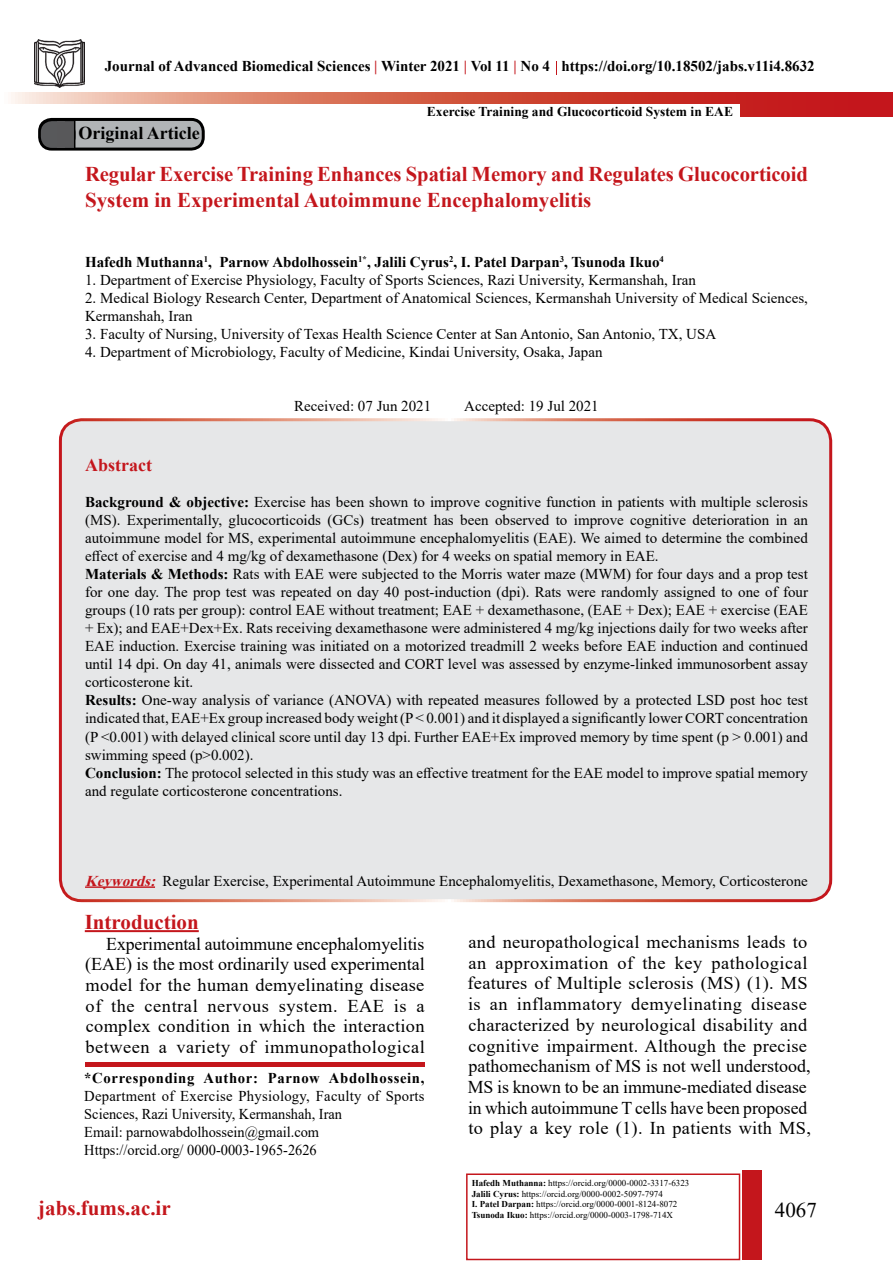
<style>
.page{position:relative;width:893px;height:1263px;background:#fff}
.page>*{position:absolute;margin:0;border:0;box-sizing:border-box;transform-origin:0 0}
.t1{font:700 21px/25.2px "Times New Roman";letter-spacing:-.005em;color:#c4161c}
.t2{font:21px "Times New Roman";color:#000}
.t3{font:18px/20.7px "Times New Roman";letter-spacing:.015em;color:#000;text-align:justify}
.t4{font:700 18px "Times New Roman";color:#000}
.t5{font:700 18px "Times New Roman";color:#c4161c}
.t6{font:15px/18px "Times New Roman";color:#000}
.t7{font:700 15px "Times New Roman";color:#000}
.t8{font:700 15px "Times New Roman";letter-spacing:.045em;color:#000}
.t9{font:700 13.5px "Times New Roman";color:#000}
.t10{font:9px/10.8px "Times New Roman";color:#000}
.s1{color:#c4161c}
.s2{font-weight:700}
.s3{font-weight:700;font-style:italic;color:#c4161c}
</style>
<div class="page">
<div style="left:742px;top:1170px;width:19px;height:90px;background:#c4161c"></div>
<img style="left:34px;top:40px;width:51px;height:47px">
<svg style="left:11px;top:92px;width:882px;height:24px;background:#d3574b"></svg>
<div style="left:0;top:104px;width:740px;height:36px;background:#fff"></div>
<svg style="left:556px;top:61px;width:1px;height:13px"></svg>
<div style="left:40px;top:119px;width:163px;height:30px;background:#b1b4b6;border-radius:12px"></div>
<div style="left:38px;top:118px;width:167px;height:33px;border:3px solid #000;border-radius:12px"></div>
<div style="left:40px;top:120px;width:35px;height:29px;background:#58595b;border-radius:12px"></div>
<div style="left:39px;top:120px;width:36px;height:29px;border:2px solid #000;border-radius:12px"></div>
<div style="left:60px;top:120px;width:15px;height:29px;background:#58585a"></div>
<div style="left:60px;top:120px;width:15px;height:29px;border:2px solid #000"></div>
<div style="left:57px;top:121px;width:8px;height:27px;background:#58585a"></div>
<div style="left:60px;top:420px;width:771px;height:481px;background:#e6e7e8;border-radius:21px"></div>
<div style="left:59px;top:418px;width:773px;height:484px;border:3px solid #fff;border-radius:21px"></div>
<hr style="left:85px;top:886px;width:70px;height:2px;background:#c4161c">
<hr style="left:85px;top:930px;width:114px;height:2px;background:#c4161c">
<hr style="left:85px;top:1062px;width:339px;height:4px;background:#c4161c">
<div style="left:466px;top:1173px;width:274px;height:87px;border:2px solid #c4161c"></div>
<p class="t7" style="left:105px;top:55px;width:711px">Journal of Advanced Biomedical Sciences <span class="s1">|</span> Winter 2021 <span class="s1">|</span> Vol 11 <span class="s1">|</span> No 4 https://doi.org/10.18502/jabs.v11i4.8632</p>
<p class="t9" style="left:427px;top:102px;width:308px">Exercise Training and Glucocorticoid System in EAE</p>
<p class="t4" style="left:78px;top:120px;width:123px">Original Article</p>
<h1 class="t1" style="left:85px;top:161px;width:724px">Regular Exercise Training Enhances Spatial Memory and Regulates Glucocorticoid<br>System in Experimental Autoimmune Encephalomyelitis</h1>
<p class="t7" style="left:85px;top:251px;width:580px">Hafedh Muthanna<sup>1</sup>, Parnow Abdolhossein<sup>1*</sup>, Jalili Cyrus<sup>2</sup>, I. Patel Darpan<sup>3</sup>, Tsunoda Ikuo<sup>4</sup></p>
<p class="t6" style="left:85px;top:270px;width:612px">1. Department of Exercise Physiology, Faculty of Sports Sciences, Razi University, Kermanshah, Iran</p>
<p class="t6" style="left:85px;top:288px;width:724px">2. Medical Biology Research Center, Department of Anatomical Sciences, Kermanshah University of Medical Sciences,<br>Kermanshah, Iran</p>
<p class="t6" style="left:85px;top:324px;width:633px">3. Faculty of Nursing, University of Texas Health Science Center at San Antonio, San Antonio, TX, USA</p>
<p class="t6" style="left:85px;top:342px;width:519px">4. Department of Microbiology, Faculty of Medicine, Kindai University, Osaka, Japan</p>
<p class="t6" style="left:294px;top:396px;width:139px">Received: 07 Jun 2021</p>
<p class="t6" style="left:464px;top:396px;width:136px">Accepted: 19 Jul 2021</p>
<p class="t5" style="left:85px;top:452px;width:68px">Abstract</p>
<p class="t6" style="left:85px;top:493px;width:724px"><span class="s2">Background &amp; objective:</span> Exercise has been shown to improve cognitive function in patients with multiple sclerosis (MS). Experimentally, glucocorticoids (GCs) treatment has been observed to improve cognitive deterioration in an autoimmune model for MS, experimental autoimmune encephalomyelitis (EAE). We aimed to determine the combined effect of exercise and 4 mg/kg of dexamethasone (Dex) for 4 weeks on spatial memory in EAE.<br><span class="s2">Materials &amp; Methods:</span> Rats with EAE were subjected to the Morris water maze (MWM) for four days and a prop test for one day. The prop test was repeated on day 40 post-induction (dpi). Rats were randomly assigned to one of four groups (10 rats per group): control EAE without treatment; EAE + dexamethasone, (EAE + Dex); EAE + exercise (EAE + Ex); and EAE+Dex+Ex. Rats receiving dexamethasone were administered 4 mg/kg injections daily for two weeks after EAE induction. Exercise training was initiated on a motorized treadmill 2 weeks before EAE induction and continued until 14 dpi. On day 41, animals were dissected and CORT level was assessed by enzyme-linked immunosorbent assay corticosterone kit.<br><span class="s2">Results:</span> One-way analysis of variance (ANOVA) with repeated measures followed by a protected LSD post hoc test indicated that, EAE+Ex group increased body weight (P &lt; 0.001) and it displayed a significantly lower CORT concentration (P &lt;0.001) with delayed clinical score until day 13 dpi. Further EAE+Ex improved memory by time spent (p &gt; 0.001) and swimming speed (p&gt;0.002).<br><span class="s2">Conclusion:</span> The protocol selected in this study was an effective treatment for the EAE model to improve spatial memory and regulate corticosterone concentrations.</p>
<p class="t6" style="left:85px;top:871px;width:724px"><span class="s3">Keywords:</span> Regular Exercise, Experimental Autoimmune Encephalomyelitis, Dexamethasone, Memory, Corticosterone</p>
<h1 class="t1" style="left:85px;top:908px;width:115px">Introduction</h1>
<p class="t3" style="left:85px;top:932px;width:341px;text-indent:21px">Experimental autoimmune encephalomyelitis (EAE) is the most ordinarily used experimental model for the human demyelinating disease of the central nervous system. EAE is a complex condition in which the interaction between a variety of immunopathological</p>
<p class="t3" style="left:468px;top:931px;width:345px;text-align:left">and neuropathological mechanisms leads to an approximation of the key pathological features of Multiple sclerosis (MS) (1). MS is an inflammatory demyelinating disease characterized by neurological disability and cognitive impairment. Although the precise pathomechanism of MS is not well understood, MS is known to be an immune-mediated disease in which autoimmune T cells have been proposed to play a key role (1). In patients with MS,</p>
<p class="t8" style="left:84px;top:1067px;width:342px">*Corresponding Author: Parnow Abdolhossein,</p>
<p class="t6" style="left:84px;top:1086px;width:342px">Department of Exercise Physiology, Faculty of Sports Sciences, Razi University, Kermanshah, Iran<br>Email: parnowabdolhossein@gmail.com<br>Https://orcid.org/ 0000-0003-1965-2626</p>
<p class="t10" style="left:472px;top:1177px;width:219px"><span class="s2">Hafedh Muthanna:</span> https://orcid.org/0000-0002-3317-6323<br><span class="s2">Jalili Cyrus:</span> https://orcid.org/0000-0002-5097-7974<br><span class="s2">I. Patel Darpan:</span> https://orcid.org/0000-0001-8124-8072<br><span class="s2">Tsunoda Ikuo:</span> https://orcid.org/0000-0003-1798-714X</p>
<h1 class="t1" style="left:38px;top:1195px;width:134px">jabs.fums.ac.ir</h1>
<h1 class="t2" style="left:775px;top:1195px;width:43px">4067</h1>
</div>
